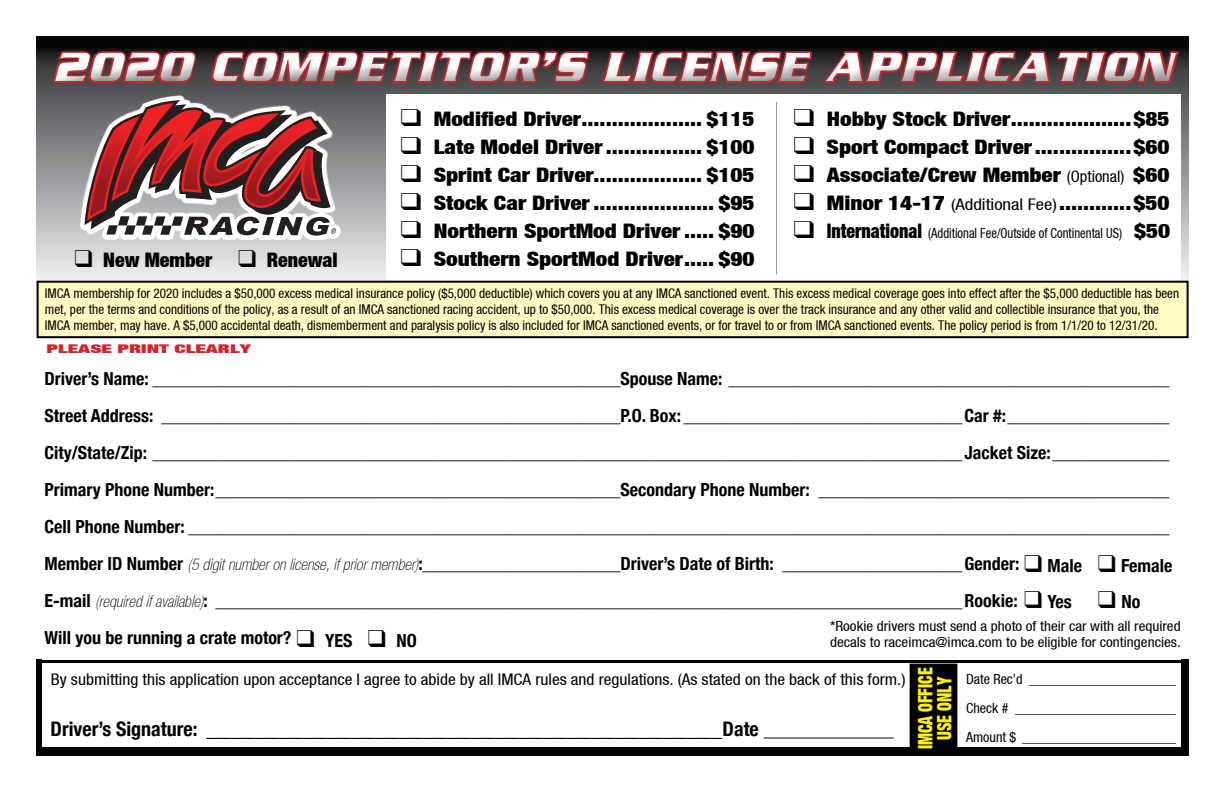
<style>
.page{position:relative;width:1224px;height:792px;background:#fff}
.page>*{position:absolute;margin:0;border:0;box-sizing:border-box;transform-origin:0 0}
.t1{font:italic 44px "Serpentine ICG Bold";letter-spacing:.03em;color:#fff}
.t2{font:700 condensed 24px "Helvetica Neue";color:#000}
.t3{font:20px "Helvetica Neue Black Cond";color:#000;scale:1.16 1}
.t4{font:20px "Helvetica Neue Black Cond";color:#000}
.t5{font:20px/19px "Helvetica Neue Black Cond";color:#fff200;text-align:center;scale:.79 1}
.t6{font:700 condensed 18px/37px "Helvetica Neue";color:#000}
.t7{font:16px "Helvetica Neue Condensed";color:#000;scale:1.08 1}
.t8{font:14px/16px "Helvetica Neue Condensed";color:#000;scale:1.08 1}
.t9{font:14px/29px "Helvetica Neue Condensed";color:#000;text-align:justify}
.t10{font:14px "Helvetica Neue Condensed";color:#000;scale:.9 1}
.t11{font:13.4px/16px "Helvetica Neue Condensed";color:#000}
.t12{font:12px "Helvetica Neue Ext Black Cond";color:#d2232a;scale:1.75 1}
.s1{font-family:"Helvetica Neue Condensed";font-size:16px}
.s2{font-family:"Helvetica Neue Black Cond";font-size:20px}
.s3{font-family:"Helvetica Neue Thin Cond";font-weight:400;font-style:italic;font-stretch:normal;font-size:16px}
.s4{font-size:20px}
</style>
<div class="page">
<div style="left:36px;top:660px;width:1153px;height:96px;background:#000"></div>
<svg style="left:36px;top:36px;width:1153px;height:268px;background:#a2a3a5"></svg>
<div style="left:387px;top:94px;width:794px;height:187px;background:#fff"></div>
<div style="left:34px;top:39px;width:1186px;height:54px;background:#000;opacity:.75"></div>
<div style="left:38px;top:282px;width:1150px;height:55px;background:#fffac2"></div>
<div style="left:37px;top:281px;width:1152px;height:57px;border:2px solid #000"></div>
<hr style="left:776px;top:102px;width:1px;height:172px;background:#939598">
<svg style="left:80px;top:95px;width:261px;height:145px"></svg>
<svg style="left:84px;top:100px;width:252px;height:136px"></svg>
<div style="left:43px;top:664px;width:1138px;height:83px;background:#fff"></div>
<div style="left:911px;top:665px;width:45px;height:87px;background:#000"></div>
<div style="left:910px;top:664px;width:47px;height:89px;border:2px solid #000"></div>
<h1 class="t1" style="left:53px;top:41px;width:1120px">2020 COMPETITOR’S LICENSE APPLICATION</h1>
<p class="t4" style="left:75px;top:247px;width:265px">❑ New Member ❑ Renewal</p>
<p class="t3" style="left:401px;top:106px;width:307px">❑ Modified Driver.................... $115</p>
<p class="t3" style="left:401px;top:134px;width:307px">❑ Late Model Driver................ $100</p>
<p class="t3" style="left:401px;top:162px;width:307px">❑ Sprint Car Driver.................. $105</p>
<p class="t3" style="left:401px;top:190px;width:307px">❑ Stock Car Driver .................... $95</p>
<p class="t3" style="left:401px;top:218px;width:307px">❑ Northern SportMod Driver..... $90</p>
<p class="t3" style="left:401px;top:246px;width:307px">❑ Southern SportMod Driver..... $90</p>
<p class="t3" style="left:794px;top:106px;width:326px">❑ Hobby Stock Driver....................$85</p>
<p class="t3" style="left:794px;top:134px;width:326px">❑ Sport Compact Driver................$60</p>
<p class="t3" style="left:794px;top:162px;width:326px">❑ Associate/Crew Member <span class="s1">(Optional)</span> $60</p>
<p class="t3" style="left:794px;top:190px;width:326px">❑ Minor 14-17 <span class="s1">(Additional Fee)</span>............$50</p>
<p class="t10" style="left:794px;top:225px;width:420px">❑ <span class="s2">International</span> (Additional Fee/Outside of Continental US) <span class="s2">$50</span></p>
<p class="t11" style="left:45px;top:285px;width:1136px">IMCA membership for 2020 includes a $50,000 excess medical insurance policy ($5,000 deductible) which covers you at any IMCA sanctioned event. This excess medical coverage goes into effect after the $5,000 deductible has been met, per the terms and conditions of the policy, as a result of an IMCA sanctioned racing accident, up to $50,000. This excess medical coverage is over the track insurance and any other valid and collectible insurance that you, the<br>IMCA member, may have. A $5,000 accidental death, dismemberment and paralysis policy is also included for IMCA sanctioned events, or for travel to or from IMCA sanctioned events. The policy period is from 1/1/20 to 12/31/20.</p>
<p class="t12" style="left:46px;top:341px;width:118px">PLEASE PRINT CLEARLY</p>
<p class="t6" style="left:45px;top:359px;width:1127px">Driver’s Name: ____________________________________________________Spouse Name: _________________________________________________ Street Address: ___________________________________________________P.O. Box: _______________________________Car #:__________________ City/State/Zip: __________________________________________________________________________________________Jacket Size:_____________ Primary Phone Number:_____________________________________________Secondary Phone Number: _______________________________________ Cell Phone Number: _____________________________________________________________________________________________________________ Member ID Number <span class="s3">(5 digitnumberonlicense,ifpriormember)</span>:______________________Driver’s Date of Birth: ____________________Gender:<br>E-mail <span class="s3">(requiredifavailable)</span>: ___________________________________________________________________________________Rookie: ❑ Yes ❑ No Will you be running a crate motor?</p>
<p class="t6" style="left:1024px;top:546px;width:150px">❑ Male ❑ Female</p>
<p class="t8" style="left:830px;top:618px;width:326px">*Rookie drivers must send a photo of their car with all required decals to raceimca@imca.com to be eligible for contingencies.</p>
<p class="t6" style="left:296px;top:621px;width:122px">❑ YES ❑ NO</p>
<p class="t7" style="left:51px;top:670px;width:793px">By submitting this application upon acceptance I agree to abide by all IMCA rules and regulations. (As stated on the back of this form.)</p>
<p class="t5" style="left:916px;top:749px;width:105px;rotate:-90deg">IMCA OFFICE<br>USE ONLY</p>
<p class="t9" style="left:966px;top:665px;width:211px">Date Rec’d _____________________ Check # _______________________ Amount $ ______________________</p>
<h2 class="t2" style="left:51px;top:708px;width:845px"><span class="s4">Driver’s Signature:</span> ___________________________________________<span class="s4">Date _____________</span></h2>
</div>
